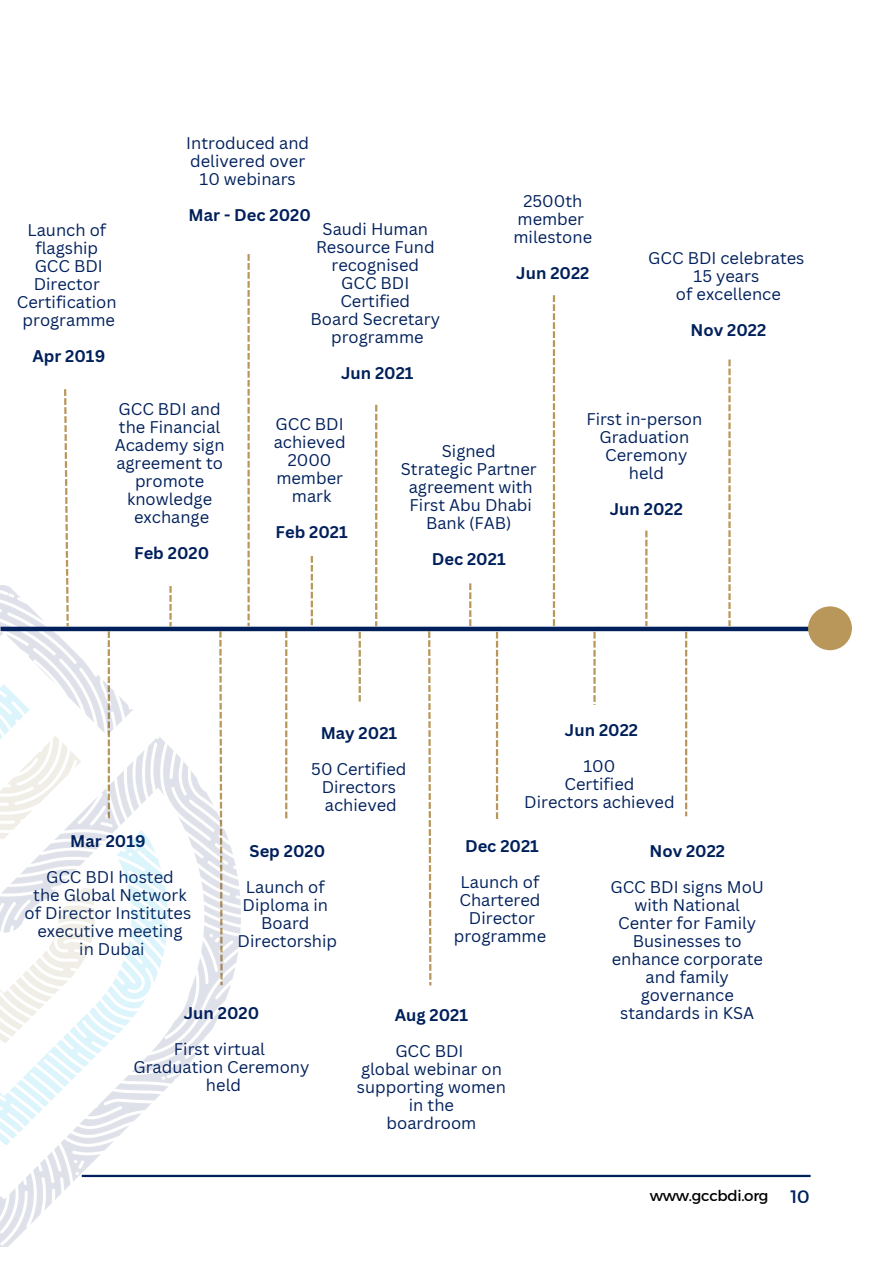
<style>
.page{position:relative;width:893px;height:1264px;background:#fff}
.page>*{position:absolute;margin:0;border:0;box-sizing:border-box;transform-origin:0 0}
.t1{font:16.5px/18px "Canva Sans";color:#00205b;text-align:center}
.t2{font:700 16.5px "Canva Sans";color:#00205b}
.t3{font:15px "Montserrat";letter-spacing:-.02em;color:#000}
.s1{font-size:18px;color:#00205b}
</style>
<div class="page">
<div style="left:1px;top:626px;width:832px;height:5px;background:#00205b"></div>
<svg style="left:247px;top:254px;width:3px;height:372px"></svg>
<svg style="left:64px;top:389px;width:5px;height:196px"></svg>
<svg style="left:285px;top:631px;width:2px;height:187px"></svg>
<svg style="left:311px;top:556px;width:2px;height:69px"></svg>
<svg style="left:358px;top:632px;width:3px;height:69px"></svg>
<svg style="left:375px;top:405px;width:2px;height:221px"></svg>
<svg style="left:428px;top:631px;width:3px;height:354px"></svg>
<svg style="left:496px;top:632px;width:2px;height:187px"></svg>
<svg style="left:469px;top:583px;width:2px;height:43px"></svg>
<svg style="left:593px;top:632px;width:2px;height:73px"></svg>
<svg style="left:553px;top:295px;width:2px;height:331px"></svg>
<svg style="left:645px;top:530px;width:2px;height:96px"></svg>
<svg style="left:728px;top:359px;width:2px;height:267px"></svg>
<svg style="left:685px;top:632px;width:2px;height:184px"></svg>
<div style="left:808px;top:606px;width:43px;height:44px;background:#b9975b;border-radius:50%"></div>
<img style="left:0;top:585px;width:241px;height:661px">
<hr style="left:82px;top:1174px;width:728px;height:2px;background:#00205b">
<p class="t1" style="left:17px;top:220px;width:101px">Launch of flagship<br>GCC BDI<br>Director<br>Certification programme</p>
<p class="t2" style="left:32px;top:344px;width:74px">Apr 2019</p>
<p class="t1" style="left:186px;top:134px;width:124px">Introduced and delivered over<br>10 webinars</p>
<p class="t2" style="left:188px;top:203px;width:124px">Mar - Dec 2020</p>
<p class="t1" style="left:310px;top:220px;width:131px">Saudi Human<br>Resource Fund recognised<br>GCC BDI<br>Certified<br>Board Secretary programme</p>
<p class="t2" style="left:341px;top:361px;width:74px">Jun 2021</p>
<p class="t1" style="left:513px;top:191px;width:80px">2500th member milestone</p>
<p class="t2" style="left:516px;top:261px;width:75px">Jun 2022</p>
<p class="t1" style="left:648px;top:248px;width:158px">GCC BDI celebrates<br>15 years<br>of excellence</p>
<p class="t2" style="left:690px;top:318px;width:77px">Nov 2022</p>
<p class="t1" style="left:115px;top:400px;width:111px">GCC BDI and the Financial<br>Academy sign agreement to promote knowledge exchange</p>
<p class="t2" style="left:134px;top:541px;width:77px">Feb 2020</p>
<p class="t1" style="left:274px;top:415px;width:73px">GCC BDI achieved<br>2000 member mark</p>
<p class="t2" style="left:275px;top:520px;width:74px">Feb 2021</p>
<p class="t1" style="left:401px;top:441px;width:137px">Signed<br>Strategic Partner agreement with<br>First Abu Dhabi<br>Bank (FAB)</p>
<p class="t2" style="left:432px;top:547px;width:75px">Dec 2021</p>
<p class="t1" style="left:586px;top:410px;width:117px">First in-person<br>Graduation<br>Ceremony held</p>
<p class="t2" style="left:609px;top:497px;width:75px">Jun 2022</p>
<p class="t2" style="left:565px;top:718px;width:75px">Jun 2022</p>
<p class="t1" style="left:524px;top:756px;width:152px">100<br>Certified<br>Directors achieved</p>
<p class="t2" style="left:649px;top:839px;width:77px">Nov 2022</p>
<p class="t1" style="left:610px;top:877px;width:155px">GCC BDI signs MoU with National<br>Center for Family<br>Businesses to enhance corporate and family governance standards in KSA</p>
<p class="t2" style="left:320px;top:721px;width:78px">May 2021</p>
<p class="t1" style="left:311px;top:759px;width:97px">50 Certified<br>Directors achieved</p>
<p class="t2" style="left:70px;top:829px;width:77px">Mar 2019</p>
<p class="t1" style="left:25px;top:867px;width:168px">GCC BDI hosted<br>the Global Network of Director Institutes executive meeting<br>in Dubai</p>
<p class="t2" style="left:465px;top:834px;width:75px">Dec 2021</p>
<p class="t1" style="left:453px;top:873px;width:94px">Launch of<br>Chartered<br>Director programme</p>
<p class="t2" style="left:249px;top:839px;width:77px">Sep 2020</p>
<p class="t1" style="left:237px;top:877px;width:101px">Launch of<br>Diploma in<br>Board<br>Directorship</p>
<p class="t2" style="left:184px;top:1001px;width:77px">Jun 2020</p>
<p class="t1" style="left:133px;top:1039px;width:177px">First virtual<br>Graduation Ceremony held</p>
<p class="t2" style="left:395px;top:1003px;width:75px">Aug 2021</p>
<p class="t1" style="left:357px;top:1041px;width:150px">GCC BDI<br>global webinar on supporting women in the<br>boardroom</p>
<p class="t3" style="left:649px;top:1185px;width:161px">www.gccbdi.org <span class="s1">10</span></p>
</div>
